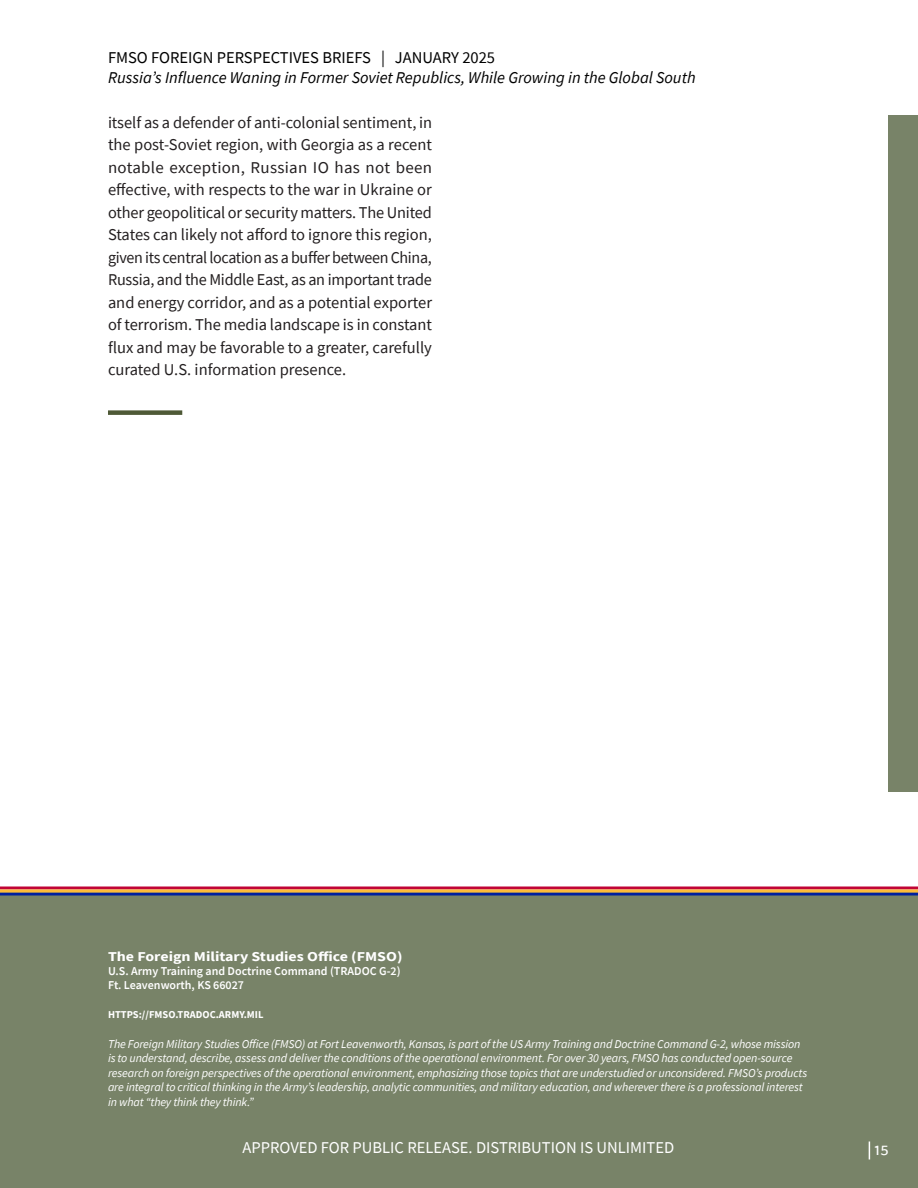
<style>
.page{position:relative;width:918px;height:1188px;background:#fff}
.page>*{position:absolute;margin:0;border:0;box-sizing:border-box;transform-origin:0 0}
.t1{font:18px "Source Sans Pro";color:#fff}
.Body_Text-_Source_Sans_Pro_-_11_pt{font:16.5px/22.5px "Source Sans Pro";color:#231f20;text-align:justify}
.t2{font:italic 16.5px "Source Sans Pro";color:#000}
.t3{font:16.5px "Source Sans Pro";color:#fff}
.t4{font:16.5px "Source Sans Pro";color:#000}
.t5{font:700 13.5px "Source Sans Pro";color:#fff;scale:1.18 1}
.t6{font:italic 12px/14.4px "Source Sans Pro";letter-spacing:-.01em;color:#fff}
.t7{font:600 12px/14.4px "Source Sans Pro";color:#fff}
.t8{font:700 10.5px "Source Sans Pro";color:#fff}
</style>
<div class="page">
<div style="left:108px;top:410px;width:74px;height:5px;background:#4e5936"></div>
<div style="left:0;top:891px;width:918px;height:297px;background:#788368"></div>
<div style="left:889px;top:116px;width:29px;height:676px;background:#788368"></div>
<svg style="left:0;top:886px;width:918px;height:4px;background:#d4495b"></svg>
<svg style="left:0;top:892px;width:918px;height:4px;background:#364587"></svg>
<hr style="left:0;top:890px;width:918px;height:2px;background:#ffbc3a">
<svg style="left:869px;top:1142px;width:1px;height:18px"></svg>
<h2 class="t4" style="left:108px;top:47px;width:389px">FMSO FOREIGN PERSPECTIVES BRIEFS | JANUARY 2025</h2>
<h2 class="t2" style="left:108px;top:67px;width:589px">Russia’s Influence Waning in Former Soviet Republics, While Growing in the Global South</h2>
<p class="Body_Text-_Source_Sans_Pro_-_11_pt" style="left:108px;top:111px;width:326px">itself as a defender of anti-colonial sentiment, in the post-Soviet region, with Georgia as a recent notable exception, Russian IO has not been effective, with respects to the war in Ukraine or other geopolitical or security matters. The United States can likely not afford to ignore this region, given its central location as a buffer between China, Russia, and the Middle East, as an important trade and energy corridor, and as a potential exporter of terrorism. The media landscape is in constant flux and may be favorable to a greater, carefully curated U.S. information presence.</p>
<p class="t5" style="left:108px;top:947px;width:251px">The Foreign Military Studies Office (FMSO)</p>
<p class="t7" style="left:108px;top:964px;width:294px">U.S. Army Training and Doctrine Command (TRADOC G-2)<br>Ft. Leavenworth, KS 66027</p>
<p class="t8" style="left:108px;top:1007px;width:157px">HTTPS://FMSO.TRADOC.ARMY.MIL</p>
<p class="t6" style="left:108px;top:1037px;width:701px">The Foreign Military Studies Office (FMSO) at Fort Leavenworth, Kansas, is part of the US Army Training and Doctrine Command G-2, whose mission is to understand, describe, assess and deliver the conditions of the operational environment. For over 30 years, FMSO has conducted open-source research on foreign perspectives of the operational environment, emphasizing those topics that are understudied or unconsidered. FMSO’s products are integral to critical thinking in the Army’s leadership, analytic communities, and military education, and wherever there is a professional interest in what “they think they think.”</p>
<h2 class="t3" style="left:243px;top:1137px;width:433px">APPROVED FOR PUBLIC RELEASE. DISTRIBUTION IS UNLIMITED</h2>
<h1 class="t1" style="left:874px;top:1138px;width:16px">15</h1>
</div>
